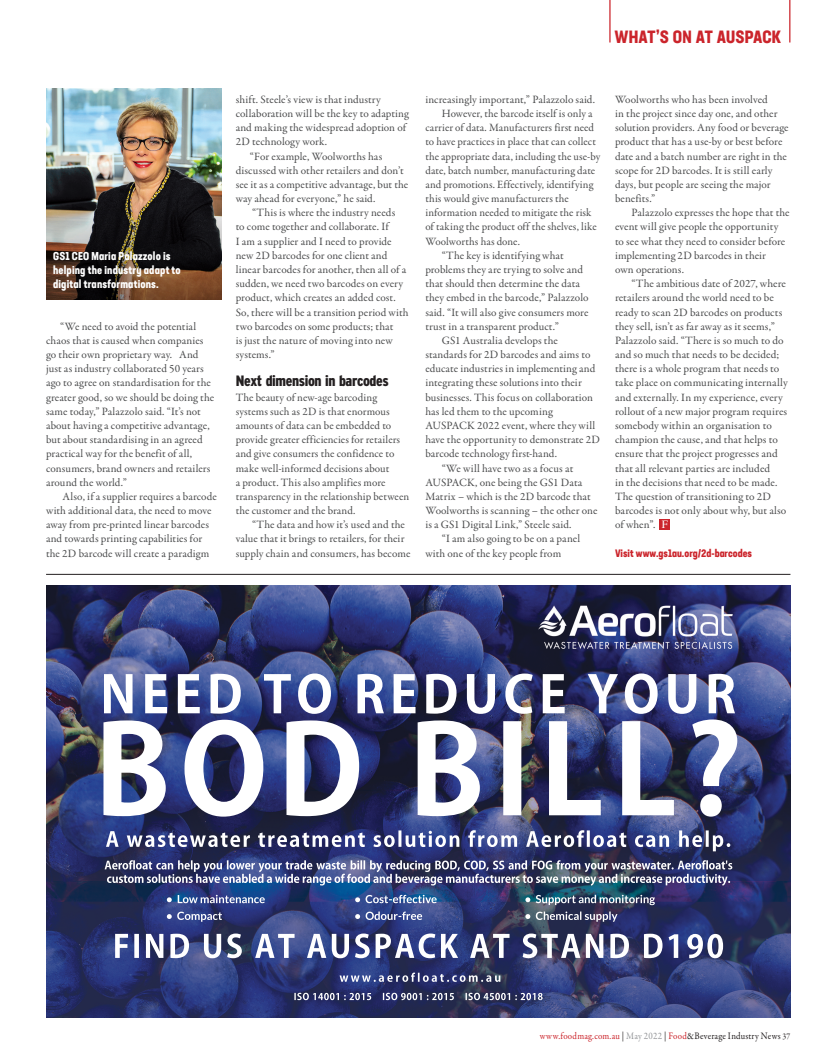
<style>
.page{position:relative;width:833px;height:1053px;background:#fff}
.page>*{position:absolute;margin:0;border:0;box-sizing:border-box;transform-origin:0 0}
.t1{font:700 condensed 17.5px "Neusa Next Std";letter-spacing:.01em;color:#cb242b}
.Sub_Header{font:900 15px "Interstate Condensed";letter-spacing:-.025em;color:#231f20}
.Body{font:11.25px/14.1px "Garamond Premr Pro";letter-spacing:.005em;color:#4b4c4d}
.t2{font:700 condensed 11.25px/13.8px "Neusa Next Std";letter-spacing:.015em;color:#fff}
.End_Off{font:700 condensed 10.62px "Neusa Next Std";color:#cb242b}
.t3{font:10px "Garamond Premr Pro";letter-spacing:.025em;color:#231f20;scale:.9 1}
.s1{font-family:"Times LT Std";color:#fff}
.s2{color:#cb242b}
.s3{color:#939598}
.s4{font-size:8.75px}
</style>
<div class="page">
<hr style="left:609px;top:0;width:1px;height:42px;background:#cb242b">
<hr style="left:789px;top:0;width:1px;height:42px;background:#cb242b">
<div style="left:660px;top:519px;width:10px;height:10px;background:#cb242b"></div>
<img style="left:46px;top:89px;width:175px;height:83px">
<img style="left:46px;top:172px;width:175px;height:127px">
<hr style="left:46px;top:574px;width:744px;height:1px;background:#231f20">
<img style="left:46px;top:585px;width:744px;height:432px">
<h1 class="t1" style="left:614px;top:25px;width:168px">WHAT’S ON AT AUSPACK</h1>
<p class="t2" style="left:53px;top:249px;width:129px">GS1 CEO Maria Palazzolo is helping the industry adapt to digital transformations.</p>
<p class="Body" style="left:46px;top:319px;width:170px;text-indent:14px">“We need to avoid the potential chaos that is caused when companies go their own proprietary way. And just as industry collaborated 50 years ago to agree on standardisation for the greater good, so we should be doing the same today,” Palazzolo said. “It’s not about having a competitive advantage, but about standardising in an agreed practical way for the benefit of all, consumers, brand owners and retailers around the world.”</p>
<p class="Body" style="left:46px;top:489px;width:172px;text-indent:16px">Also, if a supplier requires a barcode with additional data, the need to move away from pre-printed linear barcodes and towards printing capabilities for the 2D barcode will create a paradigm</p>
<p class="Body" style="left:236px;top:92px;width:175px">shift. Steele’s view is that industry collaboration will be the key to adapting and making the widespread adoption of 2D technology work.</p>
<p class="Body" style="left:236px;top:149px;width:174px;text-indent:14px">“For example, Woolworths has discussed with other retailers and don’t see it as a competitive advantage, but the way ahead for everyone,” he said.</p>
<p class="Body" style="left:236px;top:206px;width:174px;text-indent:16px">“This is where the industry needs<br>to come together and collaborate. If<br>I am a supplier and I need to provide new 2D barcodes for one client and linear barcodes for another, then all of a sudden, we need two barcodes on every product, which creates an added cost.<br>So, there will be a transition period with two barcodes on some products; that<br>is just the nature of moving into new systems.”</p>
<p class="Sub_Header" style="left:236px;top:373px;width:155px">Next dimension in barcodes</p>
<p class="Body" style="left:236px;top:390px;width:175px">The beauty of new-age barcoding systems such as 2D is that enormous amounts of data can be embedded to provide greater efficiencies for retailers and give consumers the confidence to make well-informed decisions about<br>a product. This also amplifies more transparency in the relationship between the customer and the brand.</p>
<p class="Body" style="left:236px;top:518px;width:176px;text-indent:16px">“The data and how it’s used and the value that it brings to retailers, for their supply chain and consumers, has become</p>
<p class="Body" style="left:425px;top:92px;width:171px">increasingly important,” Palazzolo said.</p>
<p class="Body" style="left:425px;top:107px;width:176px;text-indent:16px">However, the barcode itself is only a carrier of data. Manufacturers first need to have practices in place that can collect the appropriate data, including the use-by date, batch number, manufacturing date and promotions. Effectively, identifying this would give manufacturers the information needed to mitigate the risk of taking the product off the shelves, like Woolworths has done.</p>
<p class="Body" style="left:425px;top:248px;width:165px;text-indent:16px">“The key is identifying what problems they are trying to solve and that should then determine the data they embed in the barcode,” Palazzolo said. “It will also give consumers more trust in a transparent product.”</p>
<p class="Body" style="left:425px;top:333px;width:176px;text-indent:16px">GS1 Australia develops the standards for 2D barcodes and aims to educate industries in implementing and integrating these solutions into their businesses. This focus on collaboration has led them to the upcoming AUSPACK 2022 event, where they will have the opportunity to demonstrate 2D barcode technology first-hand.</p>
<p class="Body" style="left:425px;top:461px;width:173px;text-indent:16px">“We will have two as a focus at AUSPACK, one being the GS1 Data Matrix – which is the 2D barcode that Woolworths is scanning – the other one is a GS1 Digital Link,” Steele said.</p>
<p class="Body" style="left:425px;top:532px;width:156px;text-indent:16px">“I am also going to be on a panel with one of the key people from</p>
<p class="Body" style="left:615px;top:92px;width:175px">Woolworths who has been involved<br>in the project since day one, and other solution providers. Any food or beverage product that has a use-by or best before date and a batch number are right in the scope for 2D barcodes. It is still early days, but people are seeing the major benefits.”</p>
<p class="Body" style="left:615px;top:206px;width:176px;text-indent:16px">Palazzolo expresses the hope that the event will give people the opportunity to see what they need to consider before implementing 2D barcodes in their<br>own operations.</p>
<p class="Body" style="left:615px;top:277px;width:174px;text-indent:16px">“The ambitious date of 2027, where retailers around the world need to be ready to scan 2D barcodes on products they sell, isn’t as far away as it seems,” Palazzolo said. “There is so much to do and so much that needs to be decided; there is a whole program that needs to take place on communicating internally and externally. In my experience, every rollout of a new major program requires somebody within an organisation to champion the cause, and that helps to ensure that the project progresses and that all relevant parties are included<br>in the decisions that need to be made.<br>The question of transitioning to 2D barcodes is not only about why, but also of when”. <span class="s1">F</span></p>
<p class="End_Off" style="left:615px;top:546px;width:139px">Visit www.gs1au.org/2d-barcodes</p>
<p class="t3" style="left:540px;top:1029px;width:280px"><span class="s2">www.foodmag.com.au</span> | <span class="s3">May 2022</span> | <span class="s2">Food</span>&amp;Beverage Industry News <span class="s4">37</span></p>
</div>
